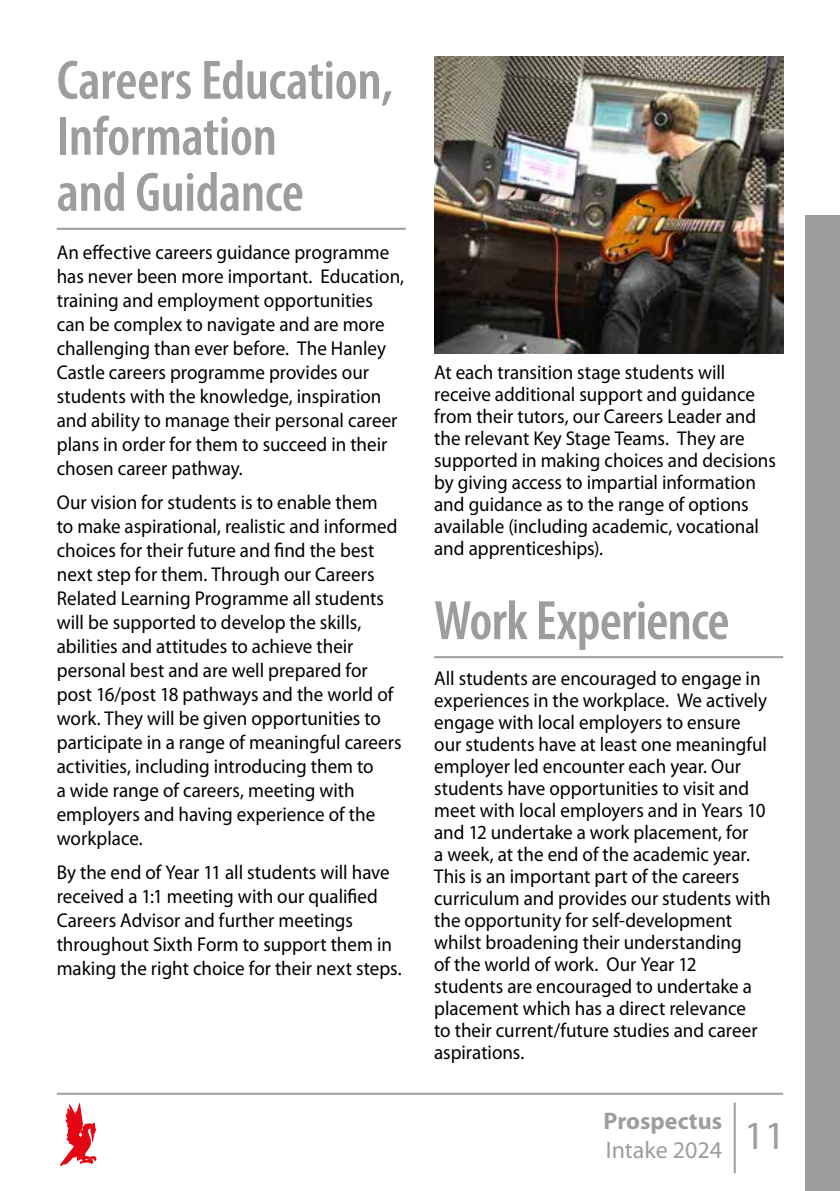
<style>
.page{position:relative;width:840px;height:1191px;background:#fff}
.page>*{position:absolute;margin:0;border:0;box-sizing:border-box;transform-origin:0 0}
.t1{font:600 condensed 56px/56px "Myriad Pro";letter-spacing:-.005em;color:#9d9d9c}
.t2{font:40px "Myriad Pro";color:#9d9d9c}
.t3{font:700 24px "Myriad Pro";color:#9d9d9c}
.t4{font:24px "Myriad Pro";color:#9d9d9c}
.t5{font:20px/24px "Myriad Pro";color:#000;scale:.95 1}
</style>
<div class="page">
<div style="left:805px;top:215px;width:34px;height:976px;background:#9d9d9c"></div>
<hr style="left:57px;top:228px;width:348px;height:2px;background:#9d9d9c">
<hr style="left:434px;top:656px;width:348px;height:2px;background:#9d9d9c">
<img style="left:434px;top:57px;width:348px;height:296px">
<hr style="left:57px;top:1092px;width:725px;height:2px;background:#9d9d9c">
<hr style="left:733px;top:1102px;width:2px;height:71px;background:#9d9d9c">
<svg style="left:60px;top:1102px;width:37px;height:63px"></svg>
<h1 class="t1" style="left:57px;top:51px;width:337px">Careers Education,<br>Information<br>and Guidance</h1>
<p class="t5" style="left:57px;top:240px;width:367px">An effective careers guidance programme has never been more important. Education, training and employment opportunities can be complex to navigate and are more challenging than ever before. The Hanley Castle careers programme provides our students with the knowledge, inspiration and ability to manage their personal career plans in order for them to succeed in their chosen career pathway.</p>
<p class="t5" style="left:57px;top:490px;width:364px">Our vision for students is to enable them<br>to make aspirational, realistic and informed choices for their future and find the best next step for them. Through our Careers Related Learning Programme all students will be supported to develop the skills, abilities and attitudes to achieve their personal best and are well prepared for post 16/post 18 pathways and the world of work. They will be given opportunities to participate in a range of meaningful careers activities, including introducing them to<br>a wide range of careers, meeting with employers and having experience of the workplace.</p>
<p class="t5" style="left:57px;top:860px;width:364px">By the end of Year 11 all students will have received a 1:1 meeting with our qualified Careers Advisor and further meetings throughout Sixth Form to support them in making the right choice for their next steps.</p>
<p class="t5" style="left:434px;top:362px;width:361px;line-height:22px">At each transition stage students will receive additional support and guidance from their tutors, our Careers Leader and the relevant Key Stage Teams. They are supported in making choices and decisions by giving access to impartial information and guidance as to the range of options available (including academic, vocational and apprenticeships).</p>
<h1 class="t1" style="left:434px;top:591px;width:297px">Work Experience</h1>
<p class="t5" style="left:434px;top:668px;width:355px;line-height:22px">All students are encouraged to engage in experiences in the workplace. We actively engage with local employers to ensure our students have at least one meaningful employer led encounter each year. Our students have opportunities to visit and meet with local employers and in Years 10 and 12 undertake a work placement, for<br>a week, at the end of the academic year.<br>This is an important part of the careers curriculum and provides our students with the opportunity for self-development whilst broadening their understanding<br>of the world of work. Our Year 12<br>students are encouraged to undertake a placement which has a direct relevance<br>to their current/future studies and career aspirations.</p>
<p class="t3" style="left:603px;top:1107px;width:120px">Prospectus</p>
<p class="t4" style="left:605px;top:1136px;width:118px">Intake 2024</p>
<h2 class="t2" style="left:743px;top:1114px;width:43px">11</h2>
</div>
